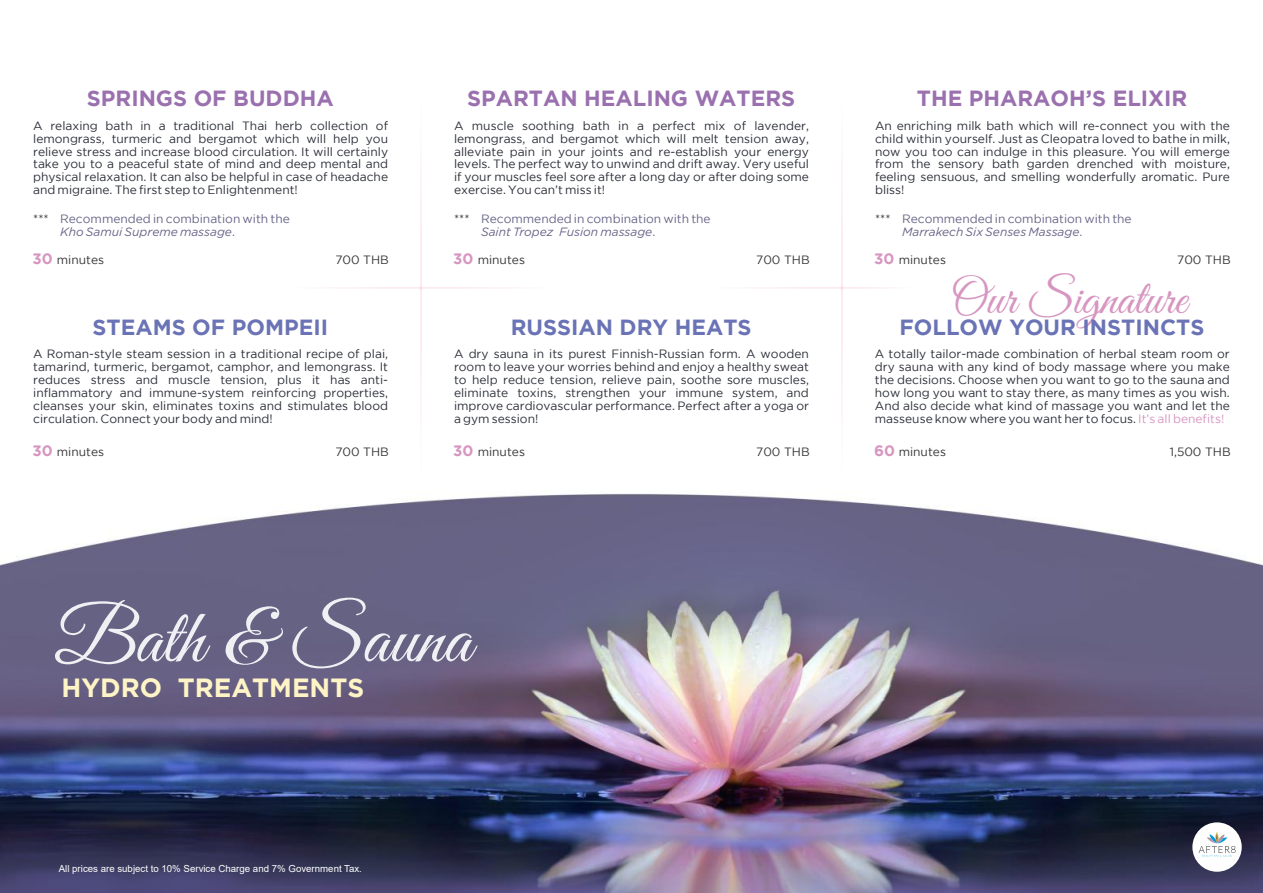
<style>
.page{position:relative;width:1263px;height:893px;background:#fff}
.page>*{position:absolute;margin:0;border:0;box-sizing:border-box;transform-origin:0 0}
.t1{font:78.15px "Great Vibes";color:#eff0f3}
.t2{font:49.05px "Great Vibes";color:#d796c1}
.t3{font:700 26.25px "Gotham";color:#fef4c6}
.t4{font:700 21.9px "Gotham";color:#9a70af}
.t5{font:700 21.9px "Gotham";color:#6a73b5}
.t6{font:12px/12.9px "Gotham";color:#2b2f38;text-align:justify}
.t7{font:12px/13.5px "Gotham";color:#676487}
.t8{font:12px "Gotham";color:#373435}
.t9{font:9.75px "Arial";color:#fefefe}
.s1{color:#373435}
.s2{font-weight:700;font-size:15px;color:#d796c1}
.s3{color:#d796c1}
</style>
<div class="page">
<img style="left:0;top:176px;width:1263px;height:717px">
<hr style="left:421px;top:63px;width:1px;height:228px;background:#f9dbe9">
<hr style="left:421px;top:285px;width:1px;height:228px;background:#f9dbe9">
<hr style="left:419px;top:287px;width:157px;height:1px;background:#f9dbe9">
<hr style="left:266px;top:287px;width:157px;height:1px;background:#f9dbe9">
<hr style="left:841px;top:63px;width:1px;height:228px;background:#f9dbe9">
<hr style="left:841px;top:285px;width:1px;height:228px;background:#f9dbe9">
<hr style="left:840px;top:287px;width:87px;height:1px;background:#f9dbe9">
<hr style="left:687px;top:287px;width:157px;height:1px;background:#f9dbe9">
<div style="left:1192px;top:822px;width:50px;height:50px;background:#fefefe;border-radius:50%"></div>
<svg style="left:1198px;top:832px;width:37px;height:25px"></svg>
<h3 class="t4" style="left:87px;top:90px;width:248px">SPRINGS OF BUDDHA</h3>
<p class="t6" style="left:33px;top:120px;width:356px">A relaxing bath in a traditional Thai herb collection of lemongrass, turmeric and bergamot which will help you relieve stress and increase blood circulation. It will certainly take you to a peaceful state of mind and deep mental and physical relaxation. It can also be helpful in case of headache and migraine. The first step to Enlightenment!</p>
<h3 class="t4" style="left:467px;top:90px;width:330px">SPARTAN HEALING WATERS</h3>
<p class="t6" style="left:454px;top:120px;width:356px">A muscle soothing bath in a perfect mix of lavender, lemongrass, and bergamot which will melt tension away, alleviate pain in your joints and re-establish your energy levels. The perfect way to unwind and drift away. Very useful if your muscles feel sore after a long day or after doing some exercise. You can’t miss it!</p>
<h3 class="t4" style="left:917px;top:90px;width:272px">THE PHARAOH’S ELIXIR</h3>
<p class="t6" style="left:875px;top:120px;width:356px">An enriching milk bath which will re-connect you with the child within yourself. Just as Cleopatra loved to bathe in milk, now you too can indulge in this pleasure. You will emerge from the sensory bath garden drenched with moisture, feeling sensuous, and smelling wonderfully aromatic. Pure bliss!</p>
<p class="t7" style="left:60px;top:212px;width:231px;text-indent:-27px"><span class="s1">***</span> Recommended in combination with the<br>Kho Samui Supreme massage.</p>
<p class="t7" style="left:481px;top:212px;width:231px;text-indent:-27px"><span class="s1">***</span> Recommended in combination with the<br>Saint Tropez Fusion massage.</p>
<p class="t7" style="left:902px;top:212px;width:231px;text-indent:-27px"><span class="s1">***</span> Recommended in combination with the<br>Marrakech Six Senses Massage.</p>
<h2 class="t2" style="left:951px;top:272px;width:237px">Our Signature</h2>
<p class="t8" style="left:32px;top:255px;width:73px"><span class="s2">30</span> minutes</p>
<p class="t8" style="left:335px;top:255px;width:55px">700 THB</p>
<p class="t8" style="left:453px;top:255px;width:73px"><span class="s2">30</span> minutes</p>
<p class="t8" style="left:756px;top:255px;width:55px">700 THB</p>
<p class="t8" style="left:874px;top:255px;width:73px"><span class="s2">30</span> minutes</p>
<p class="t8" style="left:1177px;top:255px;width:55px">700 THB</p>
<h3 class="t5" style="left:93px;top:319px;width:237px">STEAMS OF POMPEII</h3>
<h3 class="t5" style="left:511px;top:319px;width:242px">RUSSIAN DRY HEATS</h3>
<h3 class="t5" style="left:899px;top:319px;width:306px">FOLLOW YOUR INSTINCTS</h3>
<p class="t6" style="left:33px;top:349px;width:356px">A Roman-style steam session in a traditional recipe of plai, tamarind, turmeric, bergamot, camphor, and lemongrass. It reduces stress and muscle tension, plus it has anti&shy;inflammatory and immune-system reinforcing properties, cleanses your skin, eliminates toxins and stimulates blood circulation. Connect your body and mind!</p>
<p class="t8" style="left:32px;top:447px;width:73px"><span class="s2">30</span> minutes</p>
<p class="t8" style="left:335px;top:448px;width:55px">700 THB</p>
<p class="t6" style="left:454px;top:349px;width:356px">A dry sauna in its purest Finnish-Russian form. A wooden room to leave your worries behind and enjoy a healthy sweat to help reduce tension, relieve pain, soothe sore muscles, eliminate toxins, strengthen your immune system, and improve cardiovascular performance. Perfect after a yoga or a gym session!</p>
<p class="t8" style="left:453px;top:447px;width:73px"><span class="s2">30</span> minutes</p>
<p class="t8" style="left:756px;top:448px;width:55px">700 THB</p>
<h1 class="t1" style="left:54px;top:595px;width:419px">Bath &amp; Sauna</h1>
<h3 class="t3" style="left:61px;top:677px;width:304px">HYDRO TREATMENTS</h3>
<p class="t6" style="left:875px;top:349px;width:356px">A totally tailor-made combination of herbal steam room or dry sauna with any kind of body massage where you make the decisions. Choose when you want to go to the sauna and how long you want to stay there, as many times as you wish.<br>And also decide what kind of massage you want and let the masseuse know where you want her to focus. <span class="s3">It’s all benefits!</span></p>
<p class="t8" style="left:874px;top:447px;width:73px"><span class="s2">60</span> minutes</p>
<p class="t8" style="left:1170px;top:448px;width:62px">1,500 THB</p>
<p class="t9" style="left:59px;top:865px;width:305px">All prices are subject to 10% Service Charge and 7% Government Tax.</p>
</div>
